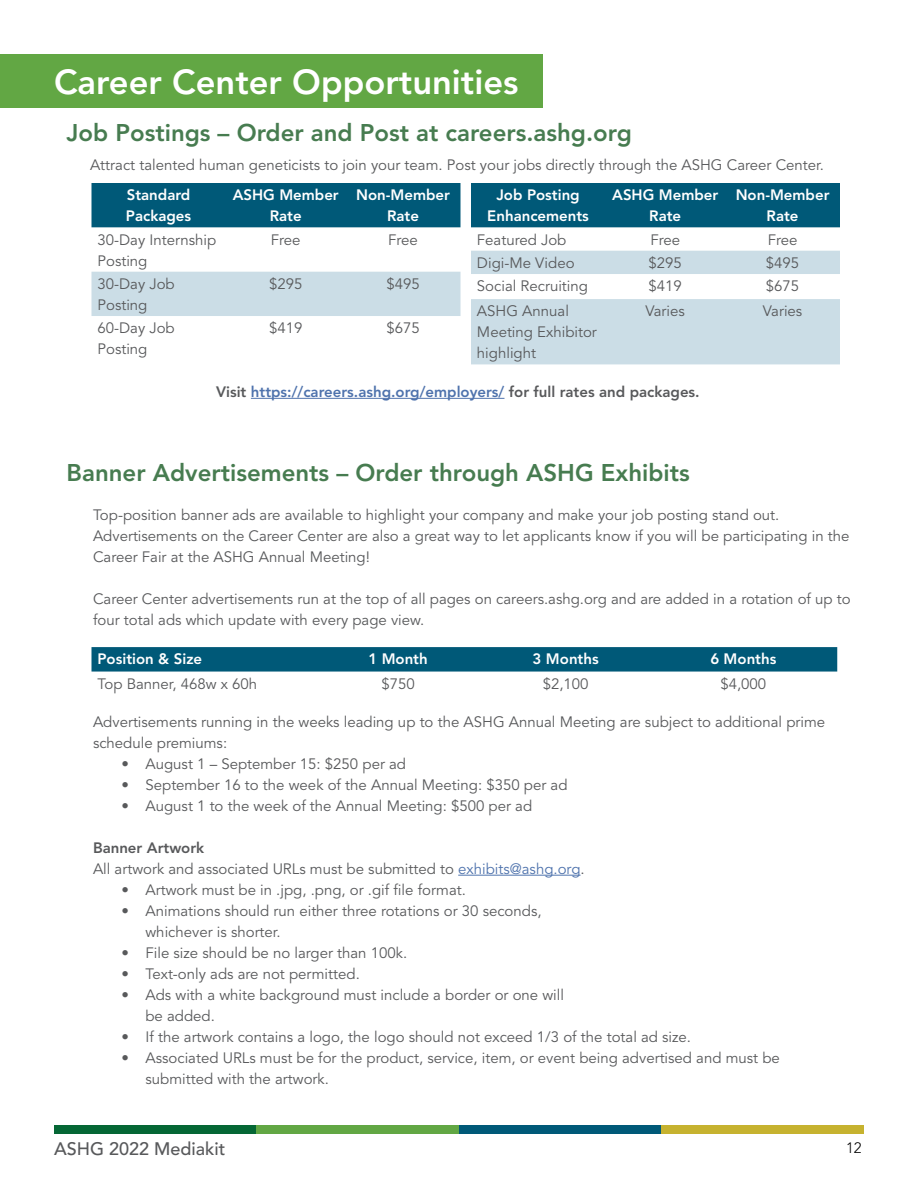
<style>
.page{position:relative;width:918px;height:1188px;background:#fff}
.page>*{position:absolute;margin:0;border:0;box-sizing:border-box;transform-origin:0 0}
.t1{font:800 34.5px "Avenir LT Std";color:#fff}
.t2{font:800 24px "Avenir LT Std";color:#477c50}
.t3{font:500 18px "Avenir LT Std";color:#58595b}
.t4{font:15px/21px "Avenir LT Std";color:#58595b}
.t5{font:800 15px/21px "Avenir LT Std";color:#fff;text-align:center}
.t6{font:800 15px "Avenir LT Std";color:#4f73ad}
.t7{font:300 15px "Avenir LT Std";color:#000}
.s1{color:#58595b}
.s2{font-weight:800}
.s3{color:#4f73ad}
</style>
<div class="page">
<div style="left:54px;top:1126px;width:202px;height:8px;background:#056735"></div>
<div style="left:459px;top:1126px;width:203px;height:8px;background:#005978"></div>
<div style="left:256px;top:1126px;width:203px;height:8px;background:#62a744"></div>
<div style="left:662px;top:1126px;width:202px;height:8px;background:#c6b22f"></div>
<div style="left:0;top:54px;width:543px;height:54px;background:#62a744"></div>
<div style="left:471px;top:183px;width:369px;height:44px;background:#005978"></div>
<div style="left:471px;top:251px;width:369px;height:23px;background:#cbdde6"></div>
<div style="left:471px;top:299px;width:369px;height:65px;background:#cbdde6"></div>
<div style="left:92px;top:183px;width:368px;height:44px;background:#005978"></div>
<div style="left:92px;top:272px;width:368px;height:44px;background:#cbdde6"></div>
<hr style="left:251px;top:398px;width:253px;height:1px;background:#4f73ad">
<svg style="left:92px;top:647px;width:745px;height:25px;background:#055c7a"></svg>
<hr style="left:458px;top:875px;width:122px;height:1px;background:#4f73ad">
<h1 class="t1" style="left:54px;top:61px;width:466px">Career Center Opportunities</h1>
<h2 class="t2" style="left:67px;top:118px;width:567px">Job Postings – Order and Post at careers.ashg.org</h2>
<p class="t4" style="left:90px;top:154px;width:736px">Attract talented human geneticists to join your team. Post your jobs directly through the ASHG Career Center.</p>
<p class="t5" style="left:487px;top:185px;width:103px">Job Posting<br>Enhancements</p>
<p class="t5" style="left:612px;top:185px;width:108px">ASHG Member<br>Rate</p>
<p class="t5" style="left:736px;top:185px;width:95px">Non-Member<br>Rate</p>
<p class="t4" style="left:477px;top:229px;width:91px">Featured Job</p>
<p class="t4" style="left:650px;top:229px;width:31px">Free</p>
<p class="t4" style="left:768px;top:229px;width:31px">Free</p>
<p class="t4" style="left:477px;top:253px;width:99px">Digi-Me Video</p>
<p class="t4" style="left:649px;top:253px;width:35px">$295</p>
<p class="t4" style="left:766px;top:253px;width:35px">$495</p>
<p class="t4" style="left:477px;top:276px;width:113px">Social Recruiting</p>
<p class="t4" style="left:649px;top:276px;width:35px">$419</p>
<p class="t4" style="left:766px;top:276px;width:35px">$675</p>
<p class="t4" style="left:477px;top:301px;width:121px">ASHG Annual<br>Meeting Exhibitor highlight</p>
<p class="t4" style="left:646px;top:301px;width:41px">Varies</p>
<p class="t4" style="left:763px;top:301px;width:41px">Varies</p>
<p class="t5" style="left:126px;top:185px;width:67px;text-align:left">Standard<br>Packages</p>
<p class="t5" style="left:233px;top:185px;width:108px">ASHG Member<br>Rate</p>
<p class="t5" style="left:356px;top:185px;width:95px">Non-Member<br>Rate</p>
<p class="t4" style="left:98px;top:229px;width:120px">30-Day Internship<br>Posting</p>
<p class="t4" style="left:271px;top:229px;width:31px">Free</p>
<p class="t4" style="left:388px;top:229px;width:31px">Free</p>
<p class="t4" style="left:98px;top:274px;width:79px">30-Day Job<br>Posting</p>
<p class="t4" style="left:269px;top:274px;width:35px">$295</p>
<p class="t4" style="left:386px;top:274px;width:35px">$495</p>
<p class="t4" style="left:98px;top:318px;width:79px">60-Day Job<br>Posting</p>
<p class="t4" style="left:269px;top:318px;width:35px">$419</p>
<p class="t4" style="left:386px;top:318px;width:35px">$675</p>
<p class="t6" style="left:216px;top:383px;width:485px"><span class="s1">Visit</span> https://careers.ashg.org/employers/ <span class="s1">for full rates and packages.</span></p>
<h2 class="t2" style="left:67px;top:459px;width:625px">Banner Advertisements – Order through ASHG Exhibits</h2>
<p class="t4" style="left:93px;top:504px;width:758px">Top-position banner ads are available to highlight your company and make your job posting stand out.<br>Advertisements on the Career Center are also a great way to let applicants know if you will be participating in the<br>Career Fair at the ASHG Annual Meeting!</p>
<p class="t4" style="left:93px;top:588px;width:759px">Career Center advertisements run at the top of all pages on careers.ashg.org and are added in a rotation of up to four total ads which update with every page view.</p>
<p class="t5" style="left:98px;top:649px;width:106px">Position &amp; Size</p>
<p class="t5" style="left:368px;top:649px;width:61px">1 Month</p>
<p class="t5" style="left:533px;top:649px;width:68px">3 Months</p>
<p class="t5" style="left:710px;top:649px;width:68px">6 Months</p>
<p class="t4" style="left:98px;top:674px;width:161px">Top Banner, 468w x 60h</p>
<p class="t4" style="left:381px;top:674px;width:35px">$750</p>
<p class="t4" style="left:543px;top:674px;width:47px">$2,100</p>
<p class="t4" style="left:720px;top:674px;width:47px">$4,000</p>
<p class="t4" style="left:93px;top:711px;width:734px">Advertisements running in the weeks leading up to the ASHG Annual Meeting are subject to additional prime schedule premiums:</p>
<p class="t4" style="left:122px;top:753px;width:286px">• August 1 – September 15: $250 per ad</p>
<p class="t4" style="left:122px;top:774px;width:448px">• September 16 to the week of the Annual Meeting: $350 per ad</p>
<p class="t4" style="left:122px;top:795px;width:412px">• August 1 to the week of the Annual Meeting: $500 per ad</p>
<p class="t4" style="left:93px;top:837px;width:493px"><span class="s2">Banner Artwork<br></span>All artwork and associated URLs must be submitted to <span class="s3">exhibits@ashg.org</span>.</p>
<p class="t4" style="left:122px;top:879px;width:346px">• Artwork must be in .jpg, .png, or .gif file format.</p>
<p class="t4" style="left:146px;top:900px;width:398px;text-indent:-24px">• Animations should run either three rotations or 30 seconds, whichever is shorter.</p>
<p class="t4" style="left:122px;top:942px;width:287px">• File size should be no larger than 100k.</p>
<p class="t4" style="left:122px;top:963px;width:240px">• Text-only ads are not permitted.</p>
<p class="t4" style="left:146px;top:984px;width:420px;text-indent:-24px">• Ads with a white background must include a border or one will be added.</p>
<p class="t4" style="left:122px;top:1026px;width:571px">• If the artwork contains a logo, the logo should not exceed 1/3 of the total ad size.</p>
<p class="t4" style="left:146px;top:1047px;width:636px;text-indent:-24px">• Associated URLs must be for the product, service, item, or event being advertised and must be submitted with the artwork.</p>
<p class="t3" style="left:54px;top:1138px;width:173px">ASHG 2022 Mediakit</p>
<p class="t7" style="left:846px;top:1139px;width:17px">12</p>
</div>
